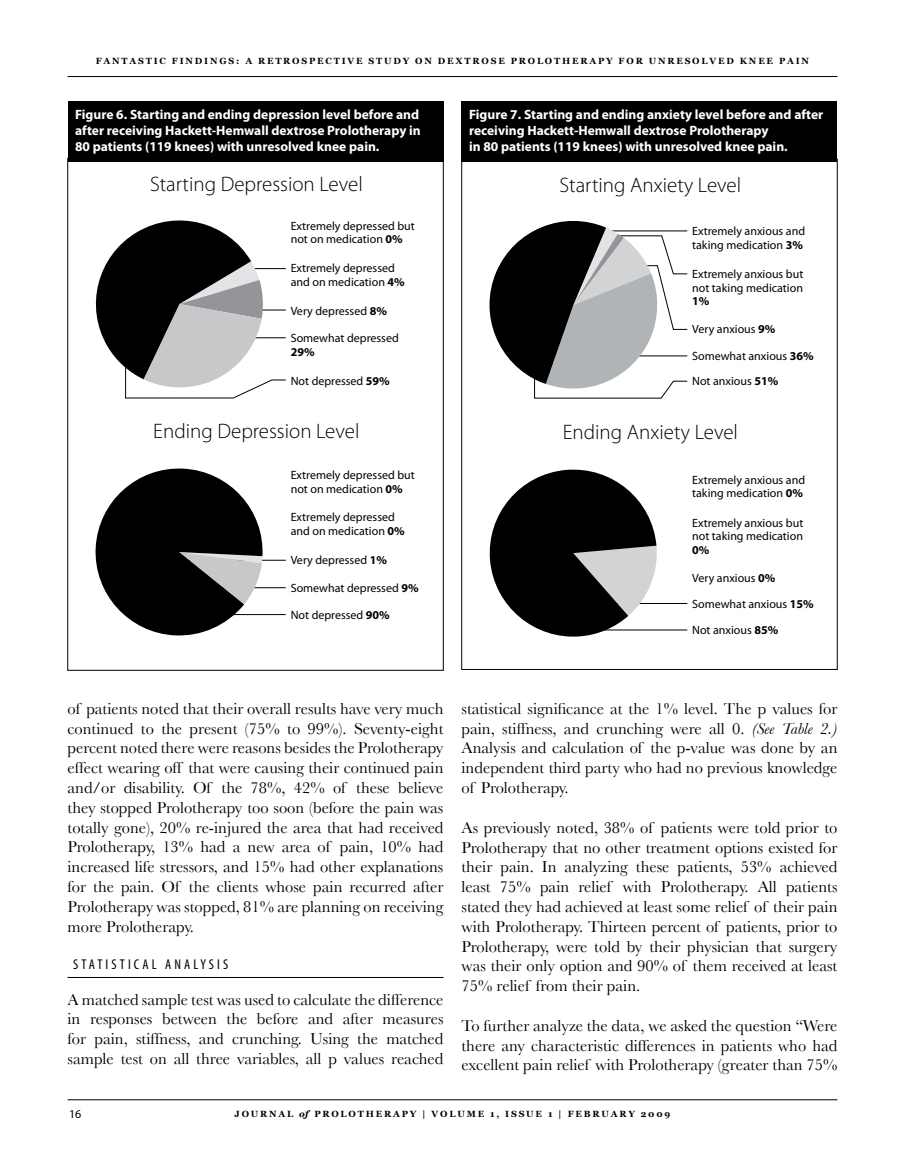
<style>
.page{position:relative;width:905px;height:1175px;background:#fff}
.page>*{position:absolute;margin:0;border:0;box-sizing:border-box;transform-origin:0 0}
.t1{font:300 21px "Myriad Pro";color:#000}
.t2{font:16.5px/19.8px "Baskerville";color:#000;text-align:justify}
.t3{font:condensed 14.25px "Myriad Pro";letter-spacing:.22em;color:#000}
.t4{font:700 13.5px/16.2px "Myriad Pro";color:#fff;text-align:justify}
.t5{font:12px/13.5px "Myriad Pro";color:#000}
.t6{font:700 12px "Myriad Pro";color:#000}
.t7{font:700 9px "Georgia";letter-spacing:.2em;color:#000}
.s1{font-weight:700}
.s2{font-style:italic}
</style>
<div class="page">
<hr style="left:68px;top:76px;width:769px;height:1px;background:#000">
<hr style="left:68px;top:1099px;width:769px;height:1px;background:#000">
<hr style="left:68px;top:977px;width:375px;height:1px;background:#000">
<div style="left:68px;top:101px;width:375px;height:60px;background:#000"></div>
<hr style="left:180px;top:560px;width:106px;height:1px;background:#000">
<svg style="left:95px;top:220px;width:191px;height:178px"></svg>
<hr style="left:180px;top:587px;width:106px;height:1px;background:#000">
<svg style="left:95px;top:468px;width:170px;height:168px"></svg>
<hr style="left:180px;top:614px;width:106px;height:1px;background:#000">
<div style="left:461px;top:101px;width:376px;height:60px;background:#000"></div>
<hr style="left:596px;top:629px;width:91px;height:1px;background:#000">
<svg style="left:489px;top:221px;width:198px;height:177px"></svg>
<hr style="left:596px;top:603px;width:91px;height:1px;background:#000">
<svg style="left:489px;top:469px;width:169px;height:168px"></svg>
<p class="t7" style="left:96px;top:56px;width:714px">FANTASTIC FINDINGS: A RETROSPECTIVE STUDY ON DEXTROSE PROLOTHERAPY FOR UNRESOLVED KNEE PAIN</p>
<p class="t4" style="left:75px;top:106px;width:347px">Figure 6. Starting and ending depression level before and after receiving Hackett-Hemwall dextrose Prolotherapy in 80 patients (119 knees) with unresolved knee pain.</p>
<p class="t1" style="left:150px;top:171px;width:214px">Starting Depression Level</p>
<p class="t4" style="left:469px;top:106px;width:356px;text-align:left">Figure 7. Starting and ending anxiety level before and after receiving Hackett-Hemwall dextrose Prolotherapy<br>in 80 patients (119 knees) with unresolved knee pain.</p>
<p class="t1" style="left:559px;top:172px;width:183px">Starting Anxiety Level</p>
<p class="t5" style="left:291px;top:219px;width:126px">Extremely depressed but not on medication <span class="s1">0%</span></p>
<p class="t5" style="left:692px;top:224px;width:114px">Extremely anxious and taking medication <span class="s1">3%</span></p>
<p class="t5" style="left:291px;top:261px;width:116px">Extremely depressed and on medication <span class="s1">4%</span></p>
<p class="t5" style="left:291px;top:304px;width:98px">Very depressed <span class="s1">8%</span></p>
<p class="t5" style="left:291px;top:331px;width:110px">Somewhat depressed</p>
<p class="t6" style="left:291px;top:344px;width:25px">29%</p>
<p class="t5" style="left:692px;top:267px;width:113px">Extremely anxious but not taking medication</p>
<p class="t6" style="left:692px;top:293px;width:19px">1%</p>
<p class="t5" style="left:692px;top:322px;width:85px">Very anxious <span class="s1">9%</span></p>
<p class="t5" style="left:692px;top:349px;width:123px">Somewhat anxious <span class="s1">36%</span></p>
<p class="t5" style="left:291px;top:373px;width:101px">Not depressed <span class="s1">59%</span></p>
<p class="t5" style="left:692px;top:374px;width:88px">Not anxious <span class="s1">51%</span></p>
<p class="t1" style="left:153px;top:418px;width:208px">Ending Depression Level</p>
<p class="t1" style="left:562px;top:419px;width:177px">Ending Anxiety Level</p>
<p class="t5" style="left:291px;top:468px;width:126px">Extremely depressed but not on medication <span class="s1">0%</span></p>
<p class="t5" style="left:692px;top:472px;width:114px">Extremely anxious and taking medication <span class="s1">0%</span></p>
<p class="t5" style="left:291px;top:510px;width:116px">Extremely depressed and on medication <span class="s1">0%</span></p>
<p class="t5" style="left:291px;top:553px;width:98px">Very depressed <span class="s1">1%</span></p>
<p class="t5" style="left:291px;top:580px;width:129px">Somewhat depressed <span class="s1">9%</span></p>
<p class="t5" style="left:291px;top:607px;width:101px">Not depressed <span class="s1">90%</span></p>
<p class="t5" style="left:692px;top:515px;width:113px">Extremely anxious but not taking medication</p>
<p class="t6" style="left:692px;top:542px;width:19px">0%</p>
<p class="t5" style="left:692px;top:570px;width:85px">Very anxious <span class="s1">0%</span></p>
<p class="t5" style="left:692px;top:597px;width:123px">Somewhat anxious <span class="s1">15%</span></p>
<p class="t5" style="left:692px;top:622px;width:88px">Not anxious <span class="s1">85%</span></p>
<p class="t2" style="left:68px;top:698px;width:377px">of patients noted that their overall results have very much continued to the present (75% to 99%). Seventy-eight percent noted there were reasons besides the Prolotherapy effect wearing off that were causing their continued pain and/or disability. Of the 78%, 42% of these believe they stopped Prolotherapy too soon (before the pain was totally gone), 20% re-injured the area that had received Prolotherapy, 13% had a new area of pain, 10% had increased life stressors, and 15% had other explanations for the pain. Of the clients whose pain recurred after Prolotherapy was stopped, 81% are planning on receiving more Prolotherapy.</p>
<p class="t3" style="left:73px;top:955px;width:63px">STATI STICAL</p>
<p class="t3" style="left:165px;top:955px;width:65px">ANALY SI S</p>
<p class="t2" style="left:68px;top:989px;width:377px">A matched sample test was used to calculate the difference in responses between the before and after measures for pain, stiffness, and crunching. Using the matched sample test on all three variables, all p values reached</p>
<p class="t2" style="left:461px;top:698px;width:377px">statistical significance at the 1% level. The p values for pain, stiffness, and crunching were all 0. <span class="s2">(See Table 2.)<br></span>Analysis and calculation of the p-value was done by an independent third party who had no previous knowledge of Prolotherapy.</p>
<p class="t2" style="left:461px;top:817px;width:377px">As previously noted, 38% of patients were told prior to Prolotherapy that no other treatment options existed for their pain. In analyzing these patients, 53% achieved least 75% pain relief with Prolotherapy. All patients stated they had achieved at least some relief of their pain with Prolotherapy. Thirteen percent of patients, prior to Prolotherapy, were told by their physician that surgery was their only option and 90% of them received at least 75% relief from their pain.</p>
<p class="t2" style="left:461px;top:1015px;width:377px">To further analyze the data, we asked the question “Were there any characteristic differences in patients who had excellent pain relief with Prolotherapy (greater than 75%</p>
<p class="t5" style="left:69px;top:1107px;width:13px">16</p>
<p class="t7" style="left:235px;top:1109px;width:437px">JOURNAL <span class="s2">of</span> PROLOTHERAPY | VOLUME 1, ISSUE 1 | FEBRUARY 2009</p>
</div>
